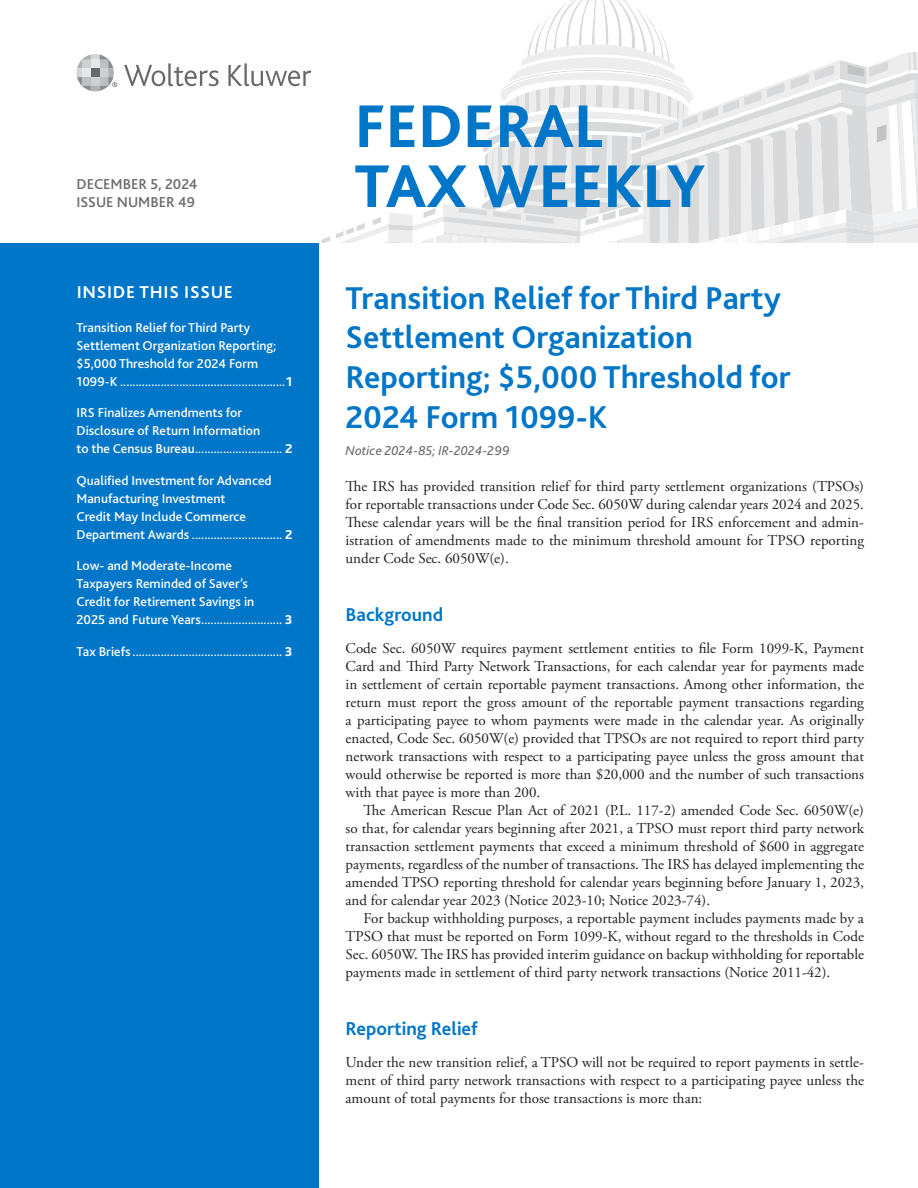
<style>
.page{position:relative;width:918px;height:1188px;background:#fff}
.page>*{position:absolute;margin:0;border:0;box-sizing:border-box;transform-origin:0 0}
.t1{font:800 63px/60px "Bliss 2";color:#0076c8}
.t2{font:700 33px/39.8px "Bliss 2";color:#0076c8}
.t3{font:700 19.5px "Bliss 2";color:#0076c8}
.t4{font:700 18px "Bliss 2";letter-spacing:.04em;color:#fff}
.t5{font:15px/18px "Adobe Garamond Pro";color:#231f20;text-align:justify}
.t6{font:500 15px/18px "Bliss 2";color:#69696c}
.t7{font:500 13.5px/18px "Bliss 2";color:#fff}
.t8{font:italic 13.5px "Bliss 2";color:#69696c}
.s1{font-weight:800}
</style>
<div class="page">
<svg style="left:124px;top:63px;width:95px;height:23px"></svg>
<svg style="left:228px;top:63px;width:83px;height:23px"></svg>
<svg style="left:77px;top:54px;width:40px;height:37px"></svg>
<svg style="left:321px;top:0;width:597px;height:243px"></svg>
<div style="left:0;top:243px;width:319px;height:945px;background:#0076c8"></div>
<p class="t6" style="left:76px;top:175px;width:122px">DECEMBER 5, 2024<br>ISSUE NUMBER 49</p>
<h1 class="t1" style="left:355px;top:95px;width:352px">FEDERAL<br>TAX WEEKLY</h1>
<p class="t4" style="left:77px;top:281px;width:158px">INSIDE THIS ISSUE</p>
<h2 class="t2" style="left:346px;top:277px;width:447px">Transition Relief for Third Party<br>Settlement Organization<br>Reporting; $5,000 Threshold for<br>2024 Form 1099-K</h2>
<p class="t8" style="left:346px;top:442px;width:166px">Notice 2024-85; IR-2024-299</p>
<p class="t5" style="left:346px;top:477px;width:520px">The IRS has provided transition relief for third party settlement organizations (TPSOs) for reportable transactions under Code Sec. 6050W during calendar years 2024 and 2025.<br>These calendar years will be the final transition period for IRS enforcement and admin&shy;istration of amendments made to the minimum threshold amount for TPSO reporting under Code Sec. 6050W(e).</p>
<p class="t7" style="left:76px;top:318px;width:217px">Transition Relief for Third Party Settlement Organization Reporting; $5,000 Threshold for 2024 Form 1099-K .....................................................<span class="s1">1</span></p>
<p class="t7" style="left:76px;top:403px;width:217px">IRS Finalizes Amendments for<br>Disclosure of Return Information<br>to the Census Bureau............................ <span class="s1">2</span></p>
<p class="t7" style="left:76px;top:471px;width:217px">Qualified Investment for Advanced Manufacturing Investment<br>Credit May Include Commerce Department Awards ............................. <span class="s1">2</span></p>
<p class="t7" style="left:76px;top:556px;width:217px">Low- and Moderate-Income<br>Taxpayers Reminded of Saver’s<br>Credit for Retirement Savings in<br>2025 and Future Years.......................... <span class="s1">3</span></p>
<p class="t7" style="left:76px;top:642px;width:217px">Tax Briefs ................................................ <span class="s1">3</span></p>
<h3 class="t3" style="left:346px;top:602px;width:99px">Background</h3>
<p class="t5" style="left:346px;top:639px;width:520px">Code Sec. 6050W requires payment settlement entities to file Form 1099-K, Payment Card and Third Party Network Transactions, for each calendar year for payments made in settlement of certain reportable payment transactions. Among other information, the return must report the gross amount of the reportable payment transactions regarding a participating payee to whom payments were made in the calendar year. As originally enacted, Code Sec. 6050W(e) provided that TPSOs are not required to report third party network transactions with respect to a participating payee unless the gross amount that would otherwise be reported is more than $20,000 and the number of such transactions with that payee is more than 200.</p>
<p class="t5" style="left:346px;top:801px;width:520px;text-indent:18px">The American Rescue Plan Act of 2021 (P.L. 117-2) amended Code Sec. 6050W(e) so that, for calendar years beginning after 2021, a TPSO must report third party network transaction settlement payments that exceed a minimum threshold of $600 in aggregate payments, regardless of the number of transactions. The IRS has delayed implementing the amended TPSO reporting threshold for calendar years beginning before January 1, 2023, and for calendar year 2023 (Notice 2023-10; Notice 2023-74).</p>
<p class="t5" style="left:346px;top:909px;width:520px;text-indent:18px">For backup withholding purposes, a reportable payment includes payments made by a TPSO that must be reported on Form 1099-K, without regard to the thresholds in Code Sec. 6050W. The IRS has provided interim guidance on backup withholding for reportable payments made in settlement of third party network transactions (Notice 2011-42).</p>
<h3 class="t3" style="left:346px;top:1016px;width:134px">Reporting Relief</h3>
<p class="t5" style="left:346px;top:1053px;width:520px">Under the new transition relief, a TPSO will not be required to report payments in settle&shy;ment of third party network transactions with respect to a participating payee unless the amount of total payments for those transactions is more than:</p>
</div>
